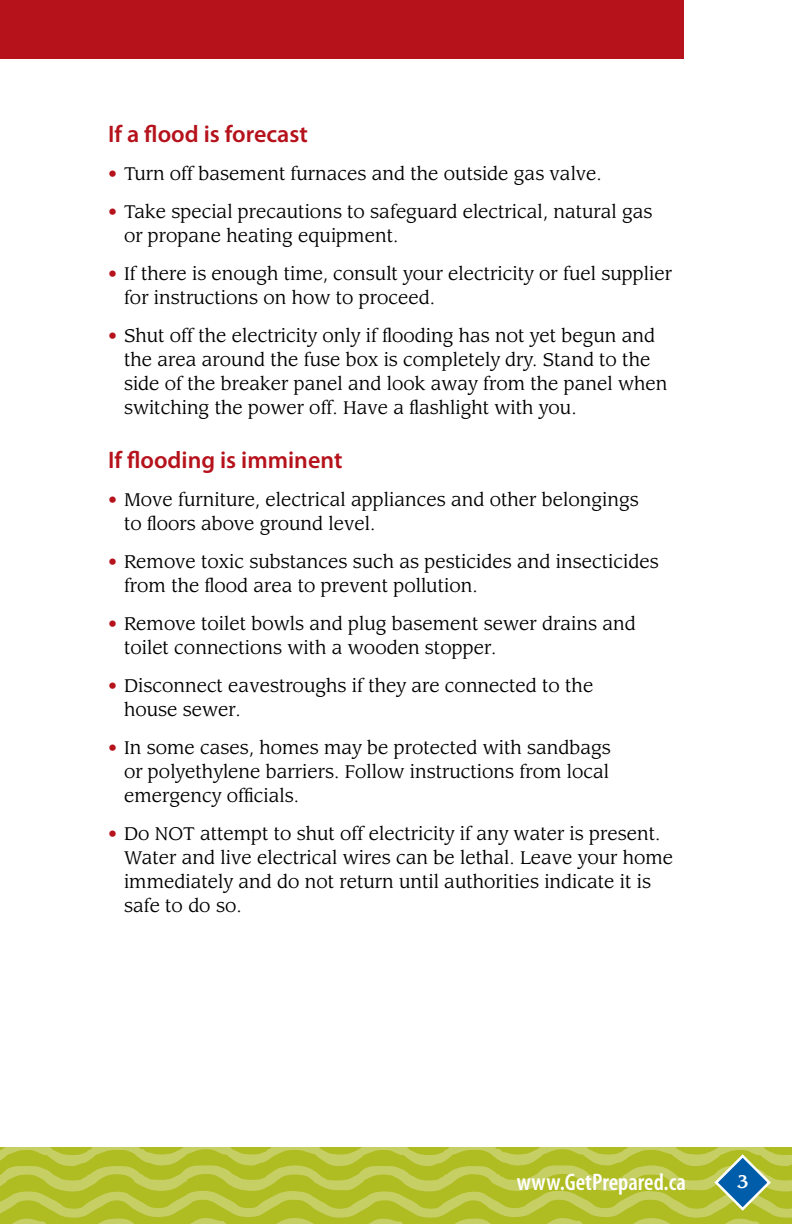
<style>
.page{position:relative;width:792px;height:1224px;background:#fff}
.page>*{position:absolute;margin:0;border:0;box-sizing:border-box;transform-origin:0 0}
.t1{font:600 24px "Myriad Pro";color:#b5121b}
.t2{font:600 condensed 24px "Myriad Pro";color:#fff}
.t3{font:18px/24px "Leawood";color:#000}
.t4{font:500 18px "Leawood Std";color:#fff}
.s1{font-weight:700;color:#b5121b}
</style>
<div class="page">
<svg style="left:0;top:1148px;width:792px;height:76px;background:#b7c33b"></svg>
<div style="left:0;top:0;width:684px;height:59px;background:#b5121b"></div>
<svg style="left:713px;top:1152px;width:60px;height:61px;background:#81a673"></svg>
<h1 class="t1" style="left:108px;top:119px;width:201px">If a flood is forecast</h1>
<p class="t3" style="left:108px;top:162px;width:495px"><span class="s1">•</span> Turn off basement furnaces and the outside gas valve.</p>
<p class="t3" style="left:124px;top:200px;width:530px;text-indent:-16px"><span class="s1">•</span> Take special precautions to safeguard electrical, natural gas or propane heating equipment.</p>
<p class="t3" style="left:124px;top:262px;width:550px;text-indent:-16px"><span class="s1">•</span> If there is enough time, consult your electricity or fuel supplier for instructions on how to proceed.</p>
<p class="t3" style="left:124px;top:324px;width:545px;text-indent:-16px"><span class="s1">•</span> Shut off the electricity only if flooding has not yet begun and the area around the fuse box is completely dry. Stand to the side of the breaker panel and look away from the panel when switching the power off. Have a flashlight with you.</p>
<h1 class="t1" style="left:108px;top:445px;width:236px">If flooding is imminent</h1>
<p class="t3" style="left:124px;top:488px;width:516px;text-indent:-16px"><span class="s1">•</span> Move furniture, electrical appliances and other belongings to floors above ground level.</p>
<p class="t3" style="left:124px;top:550px;width:536px;text-indent:-16px"><span class="s1">•</span> Remove toxic substances such as pesticides and insecticides from the flood area to prevent pollution.</p>
<p class="t3" style="left:124px;top:612px;width:513px;text-indent:-16px"><span class="s1">•</span> Remove toilet bowls and plug basement sewer drains and toilet connections with a wooden stopper.</p>
<p class="t3" style="left:124px;top:674px;width:471px;text-indent:-16px"><span class="s1">•</span> Disconnect eavestroughs if they are connected to the house sewer.</p>
<p class="t3" style="left:124px;top:736px;width:488px;text-align:justify;text-indent:-16px"><span class="s1">•</span> In some cases, homes may be protected with sandbags or polyethylene barriers. Follow instructions from local emergency officials.</p>
<p class="t3" style="left:124px;top:822px;width:551px;text-indent:-16px"><span class="s1">•</span> Do NOT attempt to shut off electricity if any water is present.<br>Water and live electrical wires can be lethal. Leave your home immediately and do not return until authorities indicate it is safe to do so.</p>
<h1 class="t2" style="left:517px;top:1167px;width:171px">www.GetPrepared.ca</h1>
<p class="t4" style="left:737px;top:1170px;width:14px">3</p>
</div>
